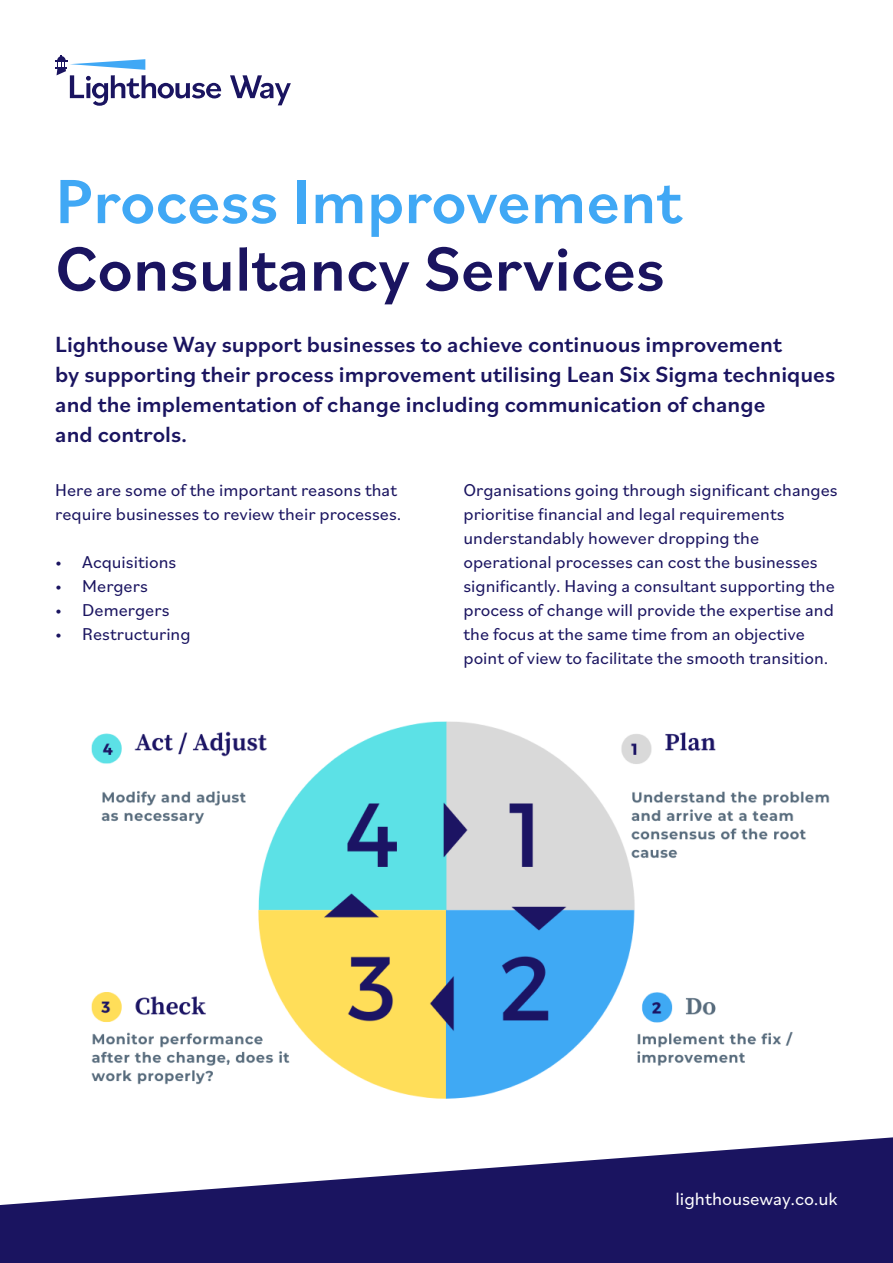
<style>
.page{position:relative;width:893px;height:1263px;background:#fff}
.page>*{position:absolute;margin:0;border:0;box-sizing:border-box;transform-origin:0 0}
.t1{font:500 65.4px/67.5px "Bilo";color:#1a1460}
.t2{font:500 23.1px/30px "Bilo";color:#1a1460}
.t3{font:18.6px "Bilo";color:#fff}
.t4{font:18px/24px "Bilo";color:#1a1460}
.s1{color:#40a8f5}
</style>
<div class="page">
<svg style="left:0;top:1137px;width:893px;height:126px;fill:#1a1460"></svg>
<svg style="left:55px;top:55px;width:166px;height:51px"></svg>
<svg style="left:230px;top:75px;width:61px;height:30px"></svg>
<img style="left:91px;top:721px;width:739px;height:378px">
<p class="t1" style="left:55px;top:165px;width:627px"><span class="s1">Process Improvement<br></span>Consultancy Services</p>
<p class="t2" style="left:55px;top:328px;width:781px">Lighthouse Way support businesses to achieve continuous improvement<br>by supporting their process improvement utilising Lean Six Sigma techniques and the implementation of change including communication of change<br>and controls.</p>
<p class="t4" style="left:55px;top:477px;width:348px">Here are some of the important reasons that require businesses to review their processes.</p>
<p class="t4" style="left:55px;top:549px;width:122px">• Acquisitions</p>
<p class="t4" style="left:55px;top:573px;width:94px">• Mergers</p>
<p class="t4" style="left:55px;top:597px;width:116px">• Demergers</p>
<p class="t4" style="left:55px;top:621px;width:137px">• Restructuring</p>
<p class="t4" style="left:463px;top:477px;width:376px">Organisations going through significant changes prioritise financial and legal requirements understandably however dropping the operational processes can cost the businesses significantly. Having a consultant supporting the process of change will provide the expertise and the focus at the same time from an objective point of view to facilitate the smooth transition.</p>
<p class="t3" style="left:675px;top:1186px;width:164px">lighthouseway.co.uk</p>
</div>
